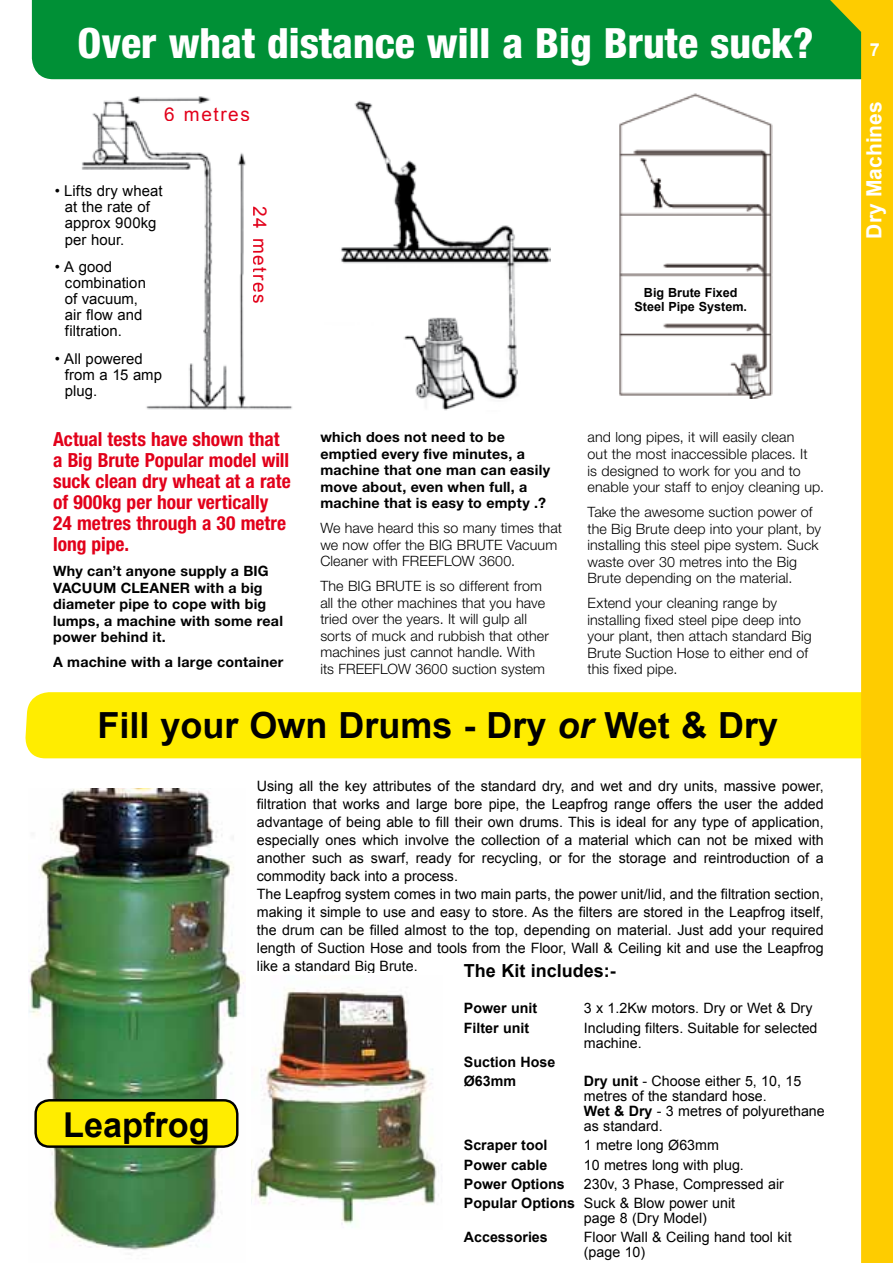
<style>
.page{position:relative;width:893px;height:1263px;background:#fff}
.page>*{position:absolute;margin:0;border:0;box-sizing:border-box;transform-origin:0 0}
.t1{font:800 condensed 41.7px "Helvetica Neue";color:#fff}
.t2{font:700 36px "Arial";color:#000}
.t3{font:700 34.2px "Arial";color:#000}
.t4{font:700 21px "Arial";color:#fff}
.t5{font:700 condensed 19.5px/21px "Helvetica Neue";color:#e2001a}
.t6{font:19.05px "Arial";letter-spacing:.085em;color:#e2001a}
.t7{font:700 18px "Arial";color:#000}
.t8{font:700 18px "Arial";color:#fff}
.t9{font:14.85px/16px "Arial";letter-spacing:.005em;color:#000}
.t10{font:14.25px/18px "Arial";color:#000}
.t11{font:300 14.25px/16.5px "Helvetica Neue";letter-spacing:.01em;color:#000}
.t12{font:700 14.25px/16.5px "Helvetica Neue";letter-spacing:.015em;color:#000}
.t13{font:700 14.25px/19.2px "Arial";color:#000}
.t14{font:700 12.6px/13.6px "Arial";color:#000;text-align:center}
.s1{font-style:italic}
.s2{font-weight:700}
</style>
<div class="page">
<img style="left:29px;top:789px;width:217px;height:461px">
<div style="left:36px;top:1100px;width:201px;height:46px;background:#ffed00;border-radius:14px"></div>
<div style="left:34px;top:1099px;width:204px;height:49px;border:2px solid #000;border-radius:14px"></div>
<div style="left:25px;top:692px;width:805px;height:66px;background:#ffed00"></div>
<img style="left:251px;top:988px;width:188px;height:237px">
<div style="left:32px;top:0;width:798px;height:79px;background:#009036"></div>
<svg style="left:830px;top:0;width:63px;height:1263px;fill:#fecc00"></svg>
<img style="left:81px;top:96px;width:211px;height:314px">
<img style="left:341px;top:100px;width:210px;height:311px">
<img style="left:619px;top:93px;width:153px;height:306px">
<h1 class="t1" style="left:77px;top:17px;width:738px">Over what distance will a Big Brute suck?</h1>
<h3 class="t6" style="left:164px;top:101px;width:87px">6 metres</h3>
<p class="t9" style="left:65px;top:183px;width:99px;text-indent:-11px">• Lifts dry wheat at the rate of approx 900kg per hour.</p>
<p class="t9" style="left:65px;top:259px;width:83px;text-indent:-11px">• A good combination of vacuum, air flow and filtration.</p>
<p class="t9" style="left:65px;top:351px;width:99px;text-indent:-11px">• All powered from a 15 amp plug.</p>
<h3 class="t6" style="left:272px;top:206px;width:99px;rotate:90deg">24 metres</h3>
<h3 class="t5" style="left:53px;top:429px;width:239px">Actual tests have shown that a Big Brute Popular model will suck clean dry wheat at a rate of 900kg per hour vertically<br>24 metres through a 30 metre long pipe.</h3>
<p class="t12" style="left:53px;top:563px;width:231px">Why can’t anyone supply a BIG<br>VACUUM CLEANER with a big diameter pipe to cope with big lumps, a machine with some real power behind it.</p>
<p class="t12" style="left:53px;top:654px;width:232px">A machine with a large container</p>
<p class="t14" style="left:634px;top:286px;width:114px">Big Brute Fixed<br>Steel Pipe System.</p>
<p class="t12" style="left:320px;top:429px;width:231px">which does not need to be emptied every five minutes, a machine that one man can easily move about, even when full, a machine that is easy to empty .?</p>
<p class="t11" style="left:320px;top:520px;width:243px">We have heard this so many times that we now offer the BIG BRUTE Vacuum<br>Cleaner with FREEFLOW 3600.</p>
<p class="t11" style="left:320px;top:578px;width:230px">The BIG BRUTE is so different from all the other machines that you have tried over the years. It will gulp all sorts of muck and rubbish that other machines just cannot handle. With its FREEFLOW 3600 suction system</p>
<p class="t11" style="left:587px;top:429px;width:238px">and long pipes, it will easily clean<br>out the most inaccessible places. It<br>is designed to work for you and to enable your staff to enjoy cleaning up.</p>
<p class="t11" style="left:587px;top:503px;width:235px">Take the awesome suction power of the Big Brute deep into your plant, by installing this steel pipe system. Suck waste over 30 metres into the Big Brute depending on the material.</p>
<p class="t11" style="left:587px;top:594px;width:226px">Extend your cleaning range by installing fixed steel pipe deep into your plant, then attach standard Big<br>Brute Suction Hose to either end of this fixed pipe.</p>
<h2 class="t2" style="left:98px;top:701px;width:682px">Fill your Own Drums - Dry <span class="s1">or</span> Wet &amp; Dry</h2>
<h3 class="t3" style="left:63px;top:1102px;width:148px">Leapfrog</h3>
<p class="t10" style="left:257px;top:777px;width:568px">Using all the key attributes of the standard dry, and wet and dry units, massive power, filtration that works and large bore pipe, the Leapfrog range offers the user the added advantage of being able to fill their own drums. This is ideal for any type of application, especially ones which involve the collection of a material which can not be mixed with another such as swarf, ready for recycling, or for the storage and reintroduction of a commodity back into a process.<br>The Leapfrog system comes in two main parts, the power unit/lid, and the filtration section, making it simple to use and easy to store. As the filters are stored in the Leapfrog itself, the drum can be filled almost to the top, depending on material. Just add your required length of Suction Hose and tools from the Floor, Wall &amp; Ceiling kit and use the Leapfrog like a standard Big Brute.</p>
<p class="t7" style="left:464px;top:959px;width:153px">The Kit includes:-</p>
<p class="t13" style="left:464px;top:999px;width:75px">Power unit</p>
<p class="t10" style="left:584px;top:999px;width:230px">3 x 1.2Kw motors. Dry or Wet &amp; Dry</p>
<p class="t13" style="left:464px;top:1018px;width:67px">Filter unit</p>
<p class="t10" style="left:584px;top:1020px;width:235px;line-height:15px">Including filters. Suitable for selected machine.</p>
<p class="t13" style="left:464px;top:1053px;width:93px">Suction Hose<br>Ø63mm</p>
<p class="t10" style="left:584px;top:1074px;width:242px;line-height:15px"><span class="s2">Dry unit</span> - Choose either 5, 10, 15 metres of the standard hose.<br><span class="s2">Wet &amp; Dry</span> - 3 metres of polyurethane as standard.</p>
<p class="t13" style="left:464px;top:1136px;width:85px">Scraper tool</p>
<p class="t10" style="left:584px;top:1136px;width:137px">1 metre long Ø63mm</p>
<p class="t13" style="left:464px;top:1155px;width:85px">Power cable</p>
<p class="t10" style="left:584px;top:1156px;width:161px">10 metres long with plug.</p>
<p class="t13" style="left:464px;top:1175px;width:102px">Power Options</p>
<p class="t10" style="left:464px;top:1174px;width:322px;line-height:19.2px;text-indent:120px">230v, 3 Phase, Compressed air<br><span class="s2">Popular Options</span> Suck &amp; Blow power unit</p>
<p class="t10" style="left:584px;top:1209px;width:125px">page 8 (Dry Model)</p>
<p class="t13" style="left:464px;top:1228px;width:85px">Accessories</p>
<p class="t10" style="left:584px;top:1230px;width:209px;line-height:15px">Floor Wall &amp; Ceiling hand tool kit (page 10)</p>
<p class="t8" style="left:870px;top:37px;width:12px">7</p>
<h3 class="t4" style="left:860px;top:239px;width:139px;rotate:-90deg">Dry Machines</h3>
</div>
